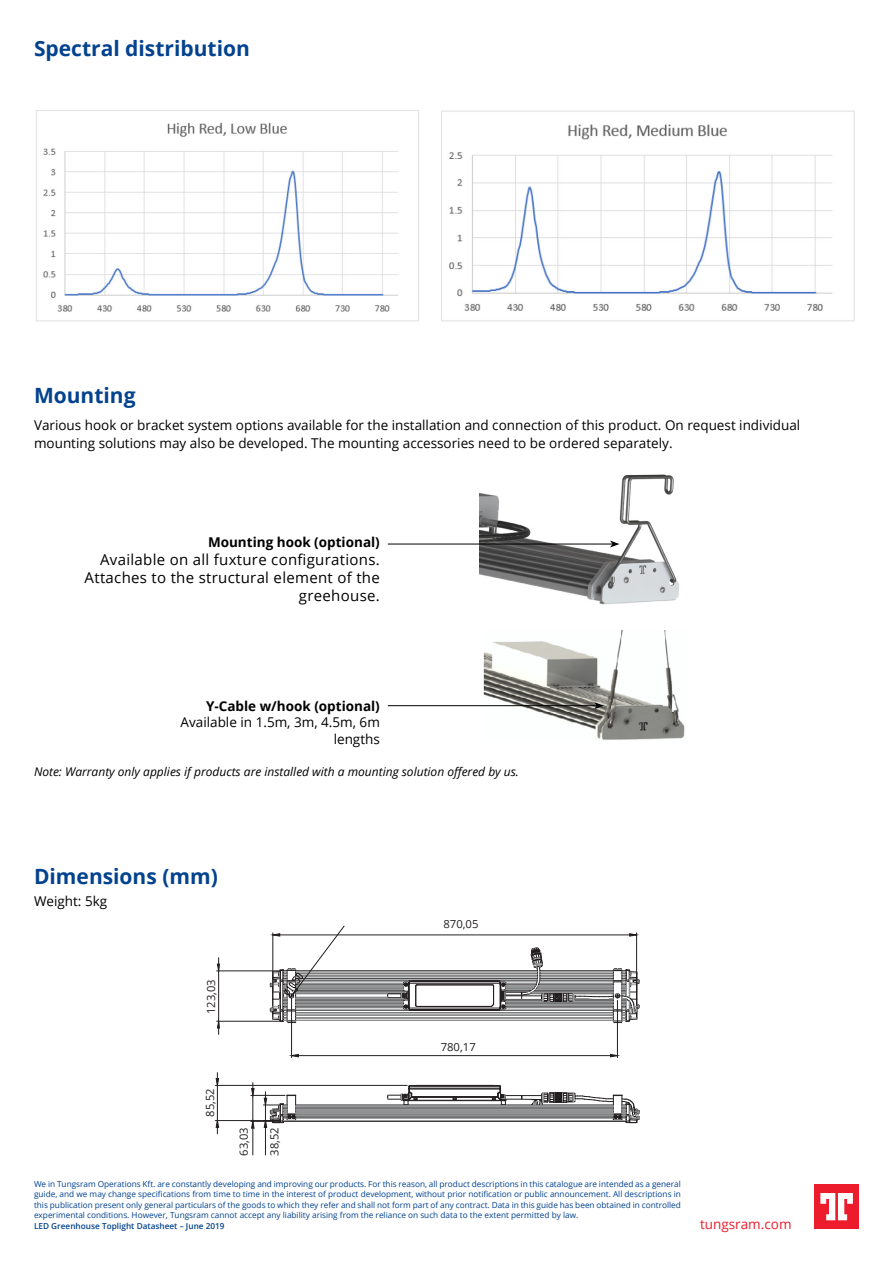
<style>
.page{position:relative;width:893px;height:1263px;background:#fff}
.page>*{position:absolute;margin:0;border:0;box-sizing:border-box;transform-origin:0 0}
.t1{font:700 21px "Open Sans";color:#03428e}
.t2{font:15px/18px "Open Sans";letter-spacing:.02em;color:#000;text-align:right}
.t3{font:13.5px/18px "Open Sans";color:#000}
.t4{font:700 13.5px "Open Sans";color:#000}
.t5{font:13.5px "Open Sans";color:#ed1c2c}
.t6{font:italic 12px "Open Sans";color:#000}
.t7{font:11.25px "Open Sans";color:#231f20}
.t8{font:11.1px "Open Sans";color:#231f20}
.t9{font:8.25px/10.5px "Open Sans";color:#03428e;text-align:justify}
.t10{font:600 8.25px "Open Sans";color:#03428e}
</style>
<div class="page">
<img style="left:480px;top:474px;width:199px;height:131px">
<img style="left:469px;top:630px;width:216px;height:110px">
<div style="left:814px;top:1184px;width:45px;height:45px;background:#ed1c2c"></div>
<svg style="left:820px;top:1193px;width:33px;height:27px"></svg>
<hr style="left:388px;top:544px;width:224px;height:1px;background:#000">
<svg style="left:610px;top:541px;width:9px;height:6px"></svg>
<hr style="left:388px;top:705px;width:209px;height:1px;background:#000">
<svg style="left:594px;top:702px;width:10px;height:7px"></svg>
<hr style="left:296px;top:1114px;width:317px;height:1px;background:#231f20">
<hr style="left:412px;top:1096px;width:85px;height:1px;background:#231f20">
<hr style="left:409px;top:1089px;width:91px;height:1px;background:#231f20">
<hr style="left:409px;top:1088px;width:91px;height:1px;background:#231f20">
<hr style="left:412px;top:1097px;width:85px;height:1px;background:#231f20">
<hr style="left:409px;top:1100px;width:91px;height:1px;background:#231f20">
<hr style="left:409px;top:1086px;width:91px;height:1px;background:#231f20">
<hr style="left:417px;top:1085px;width:75px;height:1px;background:#231f20">
<hr style="left:283px;top:1121px;width:343px;height:1px;background:#231f20">
<hr style="left:296px;top:1116px;width:317px;height:1px;background:#231f20">
<hr style="left:296px;top:1117px;width:317px;height:1px;background:#231f20">
<hr style="left:296px;top:1111px;width:317px;height:1px;background:#231f20">
<hr style="left:296px;top:1108px;width:317px;height:1px;background:#231f20">
<svg style="left:387px;top:1085px;width:31px;height:20px"></svg>
<hr style="left:283px;top:1120px;width:343px;height:1px;background:#949698">
<hr style="left:296px;top:1118px;width:317px;height:1px;background:#949698">
<hr style="left:296px;top:1110px;width:317px;height:1px;background:#949698">
<hr style="left:296px;top:1115px;width:317px;height:1px;background:#949698">
<hr style="left:296px;top:1113px;width:317px;height:1px;background:#949698">
<hr style="left:296px;top:1107px;width:317px;height:1px;background:#949698">
<hr style="left:296px;top:1112px;width:317px;height:1px;background:#949698">
<hr style="left:296px;top:1109px;width:317px;height:1px;background:#949698">
<hr style="left:296px;top:1105px;width:317px;height:1px;background:#949698">
<hr style="left:296px;top:1106px;width:317px;height:1px;background:#949698">
<svg style="left:492px;top:1085px;width:148px;height:38px"></svg>
<hr style="left:253px;top:1121px;width:1px;height:34px;background:#231f20">
<hr style="left:215px;top:1085px;width:192px;height:1px;background:#231f20">
<hr style="left:215px;top:1120px;width:64px;height:1px;background:#231f20">
<svg style="left:216px;top:1072px;width:3px;height:14px"></svg>
<hr style="left:217px;top:1085px;width:1px;height:35px;background:#231f20">
<svg style="left:216px;top:1120px;width:3px;height:14px"></svg>
<svg style="left:251px;top:1082px;width:45px;height:46px"></svg>
<hr style="left:265px;top:1120px;width:1px;height:35px;background:#231f20">
<hr style="left:417px;top:984px;width:75px;height:1px;background:#231f20">
<hr style="left:417px;top:1006px;width:74px;height:1px;background:#231f20">
<hr style="left:409px;top:1008px;width:91px;height:1px;background:#231f20">
<hr style="left:409px;top:983px;width:91px;height:1px;background:#231f20">
<hr style="left:409px;top:1009px;width:91px;height:1px;background:#231f20">
<hr style="left:409px;top:981px;width:91px;height:1px;background:#231f20">
<hr style="left:296px;top:980px;width:241px;height:1px;background:#231f20">
<hr style="left:296px;top:984px;width:107px;height:1px;background:#231f20">
<hr style="left:296px;top:990px;width:107px;height:1px;background:#231f20">
<hr style="left:296px;top:993px;width:105px;height:1px;background:#231f20">
<hr style="left:296px;top:1006px;width:107px;height:1px;background:#231f20">
<hr style="left:296px;top:999px;width:107px;height:1px;background:#231f20">
<hr style="left:296px;top:1003px;width:107px;height:1px;background:#231f20">
<hr style="left:296px;top:1007px;width:107px;height:1px;background:#231f20">
<hr style="left:296px;top:1010px;width:317px;height:1px;background:#231f20">
<hr style="left:296px;top:978px;width:241px;height:1px;background:#231f20">
<hr style="left:296px;top:976px;width:241px;height:1px;background:#231f20">
<hr style="left:296px;top:973px;width:241px;height:1px;background:#231f20">
<hr style="left:296px;top:970px;width:241px;height:1px;background:#231f20">
<svg style="left:387px;top:981px;width:31px;height:29px"></svg>
<hr style="left:296px;top:981px;width:113px;height:1px;background:#949698">
<hr style="left:296px;top:983px;width:107px;height:1px;background:#949698">
<hr style="left:296px;top:985px;width:107px;height:1px;background:#949698">
<hr style="left:296px;top:988px;width:107px;height:1px;background:#949698">
<hr style="left:296px;top:991px;width:107px;height:1px;background:#949698">
<hr style="left:296px;top:994px;width:92px;height:1px;background:#949698">
<hr style="left:296px;top:997px;width:92px;height:1px;background:#949698">
<hr style="left:296px;top:1000px;width:107px;height:1px;background:#949698">
<hr style="left:296px;top:1010px;width:113px;height:1px;background:#949698">
<hr style="left:296px;top:1008px;width:107px;height:1px;background:#949698">
<hr style="left:296px;top:1005px;width:107px;height:1px;background:#949698">
<hr style="left:296px;top:986px;width:107px;height:1px;background:#949698">
<hr style="left:296px;top:987px;width:107px;height:1px;background:#949698">
<hr style="left:296px;top:989px;width:107px;height:1px;background:#949698">
<hr style="left:296px;top:992px;width:107px;height:1px;background:#949698">
<hr style="left:296px;top:1001px;width:107px;height:1px;background:#949698">
<hr style="left:296px;top:998px;width:107px;height:1px;background:#949698">
<hr style="left:296px;top:1002px;width:108px;height:1px;background:#949698">
<hr style="left:296px;top:1004px;width:108px;height:1px;background:#949698">
<hr style="left:296px;top:979px;width:242px;height:1px;background:#949698">
<hr style="left:296px;top:1012px;width:317px;height:1px;background:#949698">
<hr style="left:296px;top:977px;width:242px;height:1px;background:#949698">
<hr style="left:296px;top:1015px;width:317px;height:1px;background:#949698">
<hr style="left:296px;top:974px;width:242px;height:1px;background:#949698">
<hr style="left:296px;top:1018px;width:317px;height:1px;background:#949698">
<hr style="left:296px;top:971px;width:242px;height:1px;background:#949698">
<hr style="left:296px;top:1020px;width:317px;height:1px;background:#949698">
<svg style="left:491px;top:947px;width:149px;height:76px"></svg>
<svg style="left:292px;top:1054px;width:7px;height:3px"></svg>
<svg style="left:610px;top:1054px;width:7px;height:3px"></svg>
<hr style="left:291px;top:998px;width:1px;height:59px;background:#231f20">
<hr style="left:617px;top:1000px;width:1px;height:57px;background:#231f20">
<hr style="left:292px;top:1055px;width:325px;height:1px;background:#231f20">
<svg style="left:270px;top:925px;width:75px;height:98px"></svg>
<svg style="left:629px;top:933px;width:7px;height:2px"></svg>
<hr style="left:273px;top:933px;width:1px;height:57px;background:#231f20">
<hr style="left:636px;top:933px;width:1px;height:57px;background:#231f20">
<hr style="left:273px;top:935px;width:364px;height:1px;background:#231f20">
<hr style="left:217px;top:1021px;width:64px;height:1px;background:#231f20">
<hr style="left:217px;top:970px;width:64px;height:1px;background:#231f20">
<svg style="left:217px;top:1021px;width:3px;height:13px"></svg>
<hr style="left:218px;top:971px;width:1px;height:50px;background:#231f20">
<svg style="left:217px;top:958px;width:3px;height:13px"></svg>
<img style="left:36px;top:110px;width:383px;height:212px">
<img style="left:441px;top:110px;width:414px;height:212px">
<h1 class="t1" style="left:34px;top:34px;width:217px">Spectral distribution</h1>
<h1 class="t1" style="left:34px;top:380px;width:103px">Mounting</h1>
<h3 class="t3" style="left:34px;top:416px;width:768px">Various hook or bracket system options available for the installation and connection of this product. On request individual mounting solutions may also be developed. The mounting accessories need to be ordered separately.</h3>
<h3 class="t4" style="left:208px;top:532px;width:173px">Mounting hook (optional)</h3>
<h2 class="t2" style="left:85px;top:550px;width:297px">Available on all fuxture configurations.<br>Attaches to the structural element of the greehouse.</h2>
<h3 class="t4" style="left:206px;top:697px;width:175px">Y-Cable w/hook (optional)</h3>
<h3 class="t3" style="left:181px;top:714px;width:201px;line-height:16.2px;text-align:right">Available in 1.5m, 3m, 4.5m, 6m lengths</h3>
<h3 class="t6" style="left:34px;top:763px;width:486px">Note: Warranty only applies if products are installed with a mounting solution offered by us.</h3>
<h1 class="t1" style="left:34px;top:861px;width:185px">Dimensions (mm)</h1>
<h3 class="t3" style="left:34px;top:892px;width:75px">Weight: 5kg</h3>
<h3 class="t7" style="left:203px;top:1014px;width:36px;rotate:-90deg">123,03</h3>
<h3 class="t7" style="left:202px;top:1117px;width:30px;rotate:-90deg">85,52</h3>
<h3 class="t7" style="left:236px;top:1156px;width:30px;rotate:-90deg">63,03</h3>
<h3 class="t7" style="left:267px;top:1156px;width:30px;rotate:-90deg">38,52</h3>
<h3 class="t8" style="left:443px;top:917px;width:37px">870,05</h3>
<h3 class="t8" style="left:441px;top:1040px;width:37px">780,17</h3>
<p class="t9" style="left:34px;top:1178px;width:648px">We in Tungsram Operations Kft. are constantly developing and improving our products. For this reason, all product descriptions in this catalogue are intended as a general guide, and we may change specifications from time to time in the interest of product development, without prior notification or public announcement. All descriptions in this publication present only general particulars of the goods to which they refer and shall not form part of any contract. Data in this guide has been obtained in controlled experimental conditions. However, Tungsram cannot accept any liability arising from the reliance on such data to the extent permitted by law.</p>
<p class="t10" style="left:34px;top:1220px;width:192px">LED Greenhouse Toplight Datasheet – June 2019</p>
<h3 class="t5" style="left:700px;top:1214px;width:93px">tungsram.com</h3>
</div>
